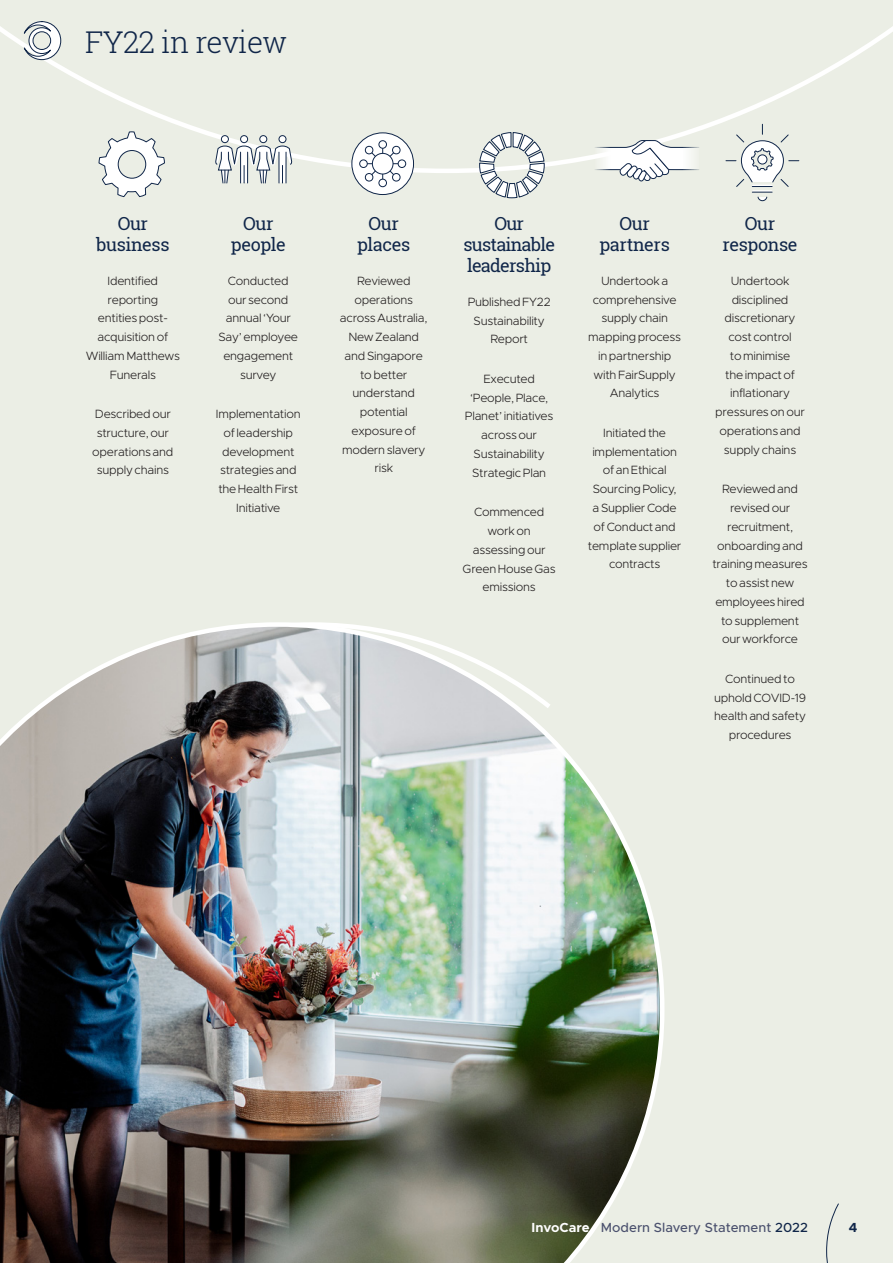
<style>
.page{position:relative;width:893px;height:1263px;background:#ebeee5}
.page>*{position:absolute;margin:0;border:0;box-sizing:border-box;transform-origin:0 0}
.ivc22_-_page_header{font:300 30px "Roboto Slab";letter-spacing:-.02em;color:#102649}
.ivc22_-_PullQuote{font:18px/21px "Roboto Slab";letter-spacing:-.02em;color:#102649;text-align:center}
.ivc22_-_PullQuote-2{font:18px/21px "Roboto Slab";letter-spacing:-.04em;color:#102649;text-align:center}
.t1{font:500 13.2px "Metropolis";color:#4b516e}
.t2{font:700 13.2px "Metropolis";color:#102649}
.ivc22_-_body{font:300 12px/18.8px "Metropolis";letter-spacing:-.02em;color:#231f20;text-align:center}
.s1{font-weight:700;color:#fff}
.s2{color:#102649}
</style>
<div class="page">
<svg style="left:0;top:26px;width:893px;height:147px"></svg>
<img style="left:0;top:622px;width:664px;height:641px">
<svg style="left:826px;top:1203px;width:13px;height:60px"></svg>
<svg style="left:24px;top:21px;width:37px;height:39px"></svg>
<svg style="left:215px;top:135px;width:77px;height:49px"></svg>
<svg style="left:98px;top:131px;width:67px;height:66px"></svg>
<svg style="left:479px;top:132px;width:66px;height:66px"></svg>
<div style="left:352px;top:133px;width:62px;height:62px;background:#fff;border-radius:50%"></div>
<div style="left:352px;top:133px;width:62px;height:62px;border:1px solid #102649;border-radius:50%"></div>
<div style="left:379px;top:140px;width:8px;height:9px;border:1px solid #102649;border-radius:50%"></div>
<div style="left:359px;top:160px;width:9px;height:8px;border:1px solid #102649;border-radius:50%"></div>
<div style="left:379px;top:179px;width:8px;height:8px;border:1px solid #102649;border-radius:50%"></div>
<div style="left:398px;top:160px;width:8px;height:8px;border:1px solid #102649;border-radius:50%"></div>
<svg style="left:364px;top:145px;width:37px;height:37px"></svg>
<svg style="left:593px;top:140px;width:106px;height:42px"></svg>
<svg style="left:726px;top:124px;width:73px;height:77px"></svg>
<p class="ivc22_-_page_header" style="left:85px;top:21px;width:204px">FY22 in review</p>
<p class="ivc22_-_PullQuote" style="left:96px;top:213px;width:75px">Our business</p>
<p class="ivc22_-_body" style="left:86px;top:271px;width:96px">Identified reporting<br>entities post&shy;acquisition of<br>William Matthews<br>Funerals</p>
<p class="ivc22_-_body" style="left:92px;top:405px;width:83px">Described our structure, our operations and supply chains</p>
<p class="ivc22_-_PullQuote" style="left:231px;top:213px;width:57px">Our people</p>
<p class="ivc22_-_body" style="left:219px;top:271px;width:81px">Conducted our second annual ‘Your<br>Say’ employee engagement survey</p>
<p class="ivc22_-_body" style="left:216px;top:405px;width:86px">Implementation of leadership development strategies and the Health First<br>Initiative</p>
<p class="ivc22_-_PullQuote" style="left:357px;top:213px;width:55px">Our places</p>
<p class="ivc22_-_body" style="left:340px;top:271px;width:89px">Reviewed operations across Australia,<br>New Zealand and Singapore to better understand potential exposure of modern slavery risk</p>
<p class="ivc22_-_PullQuote-2" style="left:463px;top:213px;width:93px">Our sustainable leadership</p>
<p class="ivc22_-_body" style="left:468px;top:292px;width:84px">Published FY22<br>Sustainability<br>Report</p>
<p class="ivc22_-_body" style="left:465px;top:369px;width:90px">Executed ‘People, Place,<br>Planet’ initiatives across our<br>Sustainability<br>Strategic Plan</p>
<p class="ivc22_-_body" style="left:463px;top:503px;width:95px">Commenced work on assessing our<br>Green House Gas emissions</p>
<p class="ivc22_-_PullQuote" style="left:599px;top:213px;width:72px">Our partners</p>
<p class="ivc22_-_body" style="left:588px;top:271px;width:94px">Undertook a comprehensive supply chain mapping process in partnership with FairSupply<br>Analytics</p>
<p class="ivc22_-_body" style="left:588px;top:423px;width:95px">Initiated the implementation of an Ethical<br>Sourcing Policy,<br>a Supplier Code of Conduct and template supplier contracts</p>
<p class="ivc22_-_PullQuote" style="left:723px;top:213px;width:77px">Our response</p>
<p class="ivc22_-_body" style="left:715px;top:271px;width:91px">Undertook disciplined discretionary cost control<br>to minimise<br>the impact of inflationary pressures on our operations and supply chains</p>
<p class="ivc22_-_body" style="left:712px;top:480px;width:97px">Reviewed and revised our recruitment, onboarding and training measures to assist new employees hired to supplement our workforce</p>
<p class="ivc22_-_body" style="left:714px;top:669px;width:94px">Continued to uphold COVID-19 health and safety procedures</p>
<p class="t1" style="left:532px;top:1219px;width:278px"><span class="s1">InvoCare</span> Modern Slavery Statement <span class="s2">2022</span></p>
<p class="t2" style="left:849px;top:1219px;width:10px">4</p>
</div>
